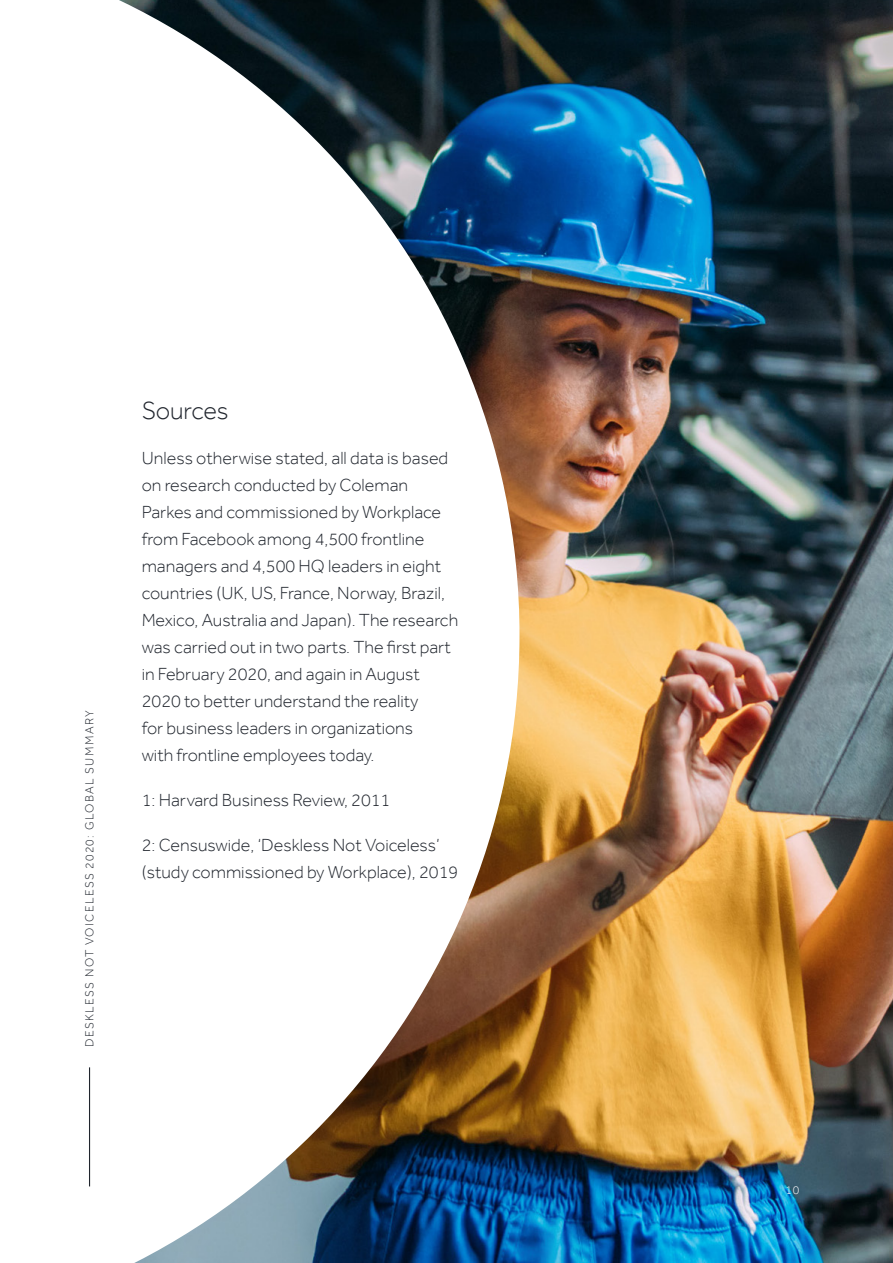
<style>
.page{position:relative;width:893px;height:1263px;background:#fff}
.page>*{position:absolute;margin:0;border:0;box-sizing:border-box;transform-origin:0 0}
.t1{font:300 25.5px "Effra";letter-spacing:-.01em;color:#20252d}
.t2{font:300 18px/27px "Effra";color:#20252d}
.t3{font:300 12px "Effra";letter-spacing:.115em;color:#20252d}
.t4{font:300 12px "Effra";color:#fff}
</style>
<div class="page">
<img style="left:519px;top:0;width:374px;height:1263px">
<svg style="left:89px;top:0;width:430px;height:1263px"></svg>
<hr style="left:89px;top:1067px;width:1px;height:119px;background:#20252d">
<p class="t3" style="left:82px;top:1047px;width:338px;rotate:-90deg">DESKLESS NOT VOICELESS 2020: GLOBAL SUMMARY</p>
<h1 class="t1" style="left:142px;top:395px;width:88px">Sources</h1>
<p class="t2" style="left:142px;top:444px;width:318px">Unless otherwise stated, all data is based on research conducted by Coleman Parkes and commissioned by Workplace from Facebook among 4,500 frontline managers and 4,500 HQ leaders in eight countries (UK, US, France, Norway, Brazil, Mexico, Australia and Japan). The research was carried out in two parts. The first part in February 2020, and again in August 2020 to better understand the reality<br>for business leaders in organizations<br>with frontline employees today.</p>
<p class="t2" style="left:142px;top:786px;width:250px">1: Harvard Business Review, 2011</p>
<p class="t2" style="left:142px;top:831px;width:318px">2: Censuswide, ‘Deskless Not Voiceless’ (study commissioned by Workplace), 2019</p>
<p class="t4" style="left:785px;top:1183px;width:15px">10</p>
</div>
